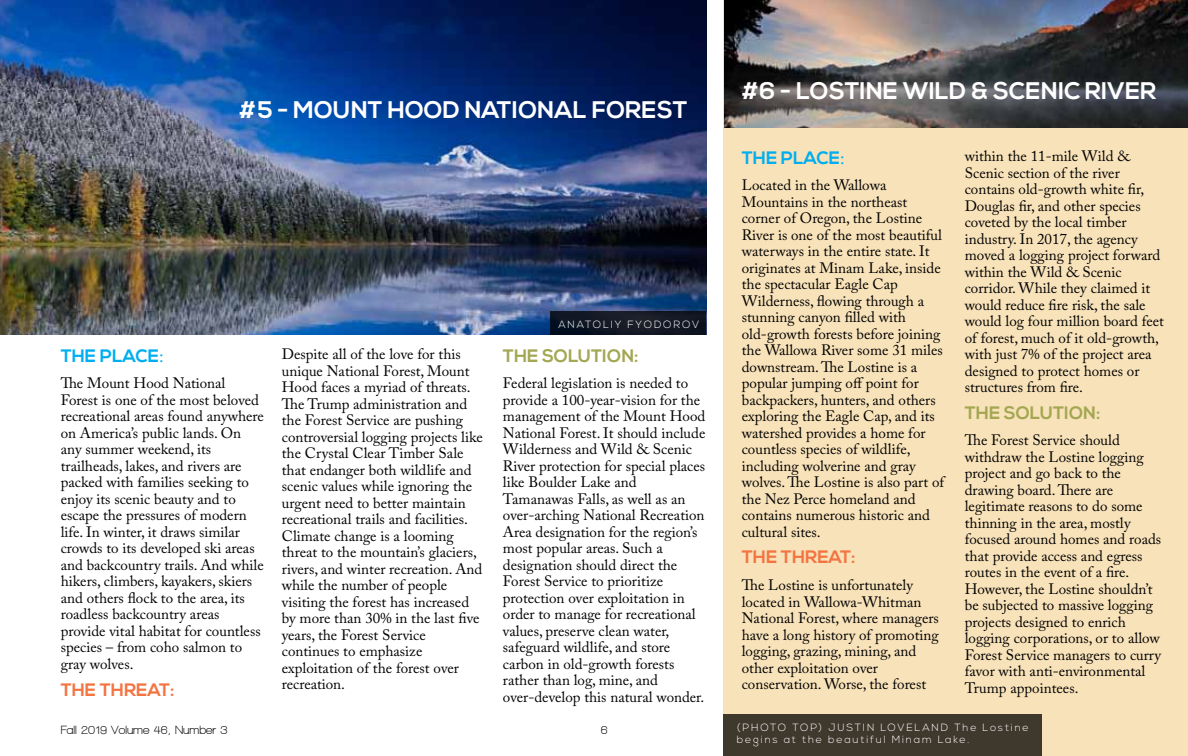
<style>
.page{position:relative;width:1188px;height:756px;background:#fff}
.page>*{position:absolute;margin:0;border:0;box-sizing:border-box;transform-origin:0 0}
.t1{font:700 24px "Nexa";color:#fff}
.t2{font:700 18px "Nexa";color:#a3a752}
.t3{font:700 18px "Nexa";color:#f37441}
.t4{font:700 18px "Nexa";color:#00aeef}
.t5{font:15px/16.5px "Adobe Caslon Pro";color:#000}
.t6{font:700 12px "Walkway";color:#000}
.t7{font:300 10.5px/12px "Nexa";letter-spacing:.175em;color:#fff}
.s1{font-family:"Adobe Caslon Pro";font-weight:400}
</style>
<div class="page">
<img style="left:0;top:0;width:706px;height:335px">
<div style="left:550px;top:311px;width:156px;height:24px;background:linear-gradient(to right,#0c1625,#181925)"></div>
<div style="left:724px;top:0;width:464px;height:756px;background:#f8e2b9"></div>
<img style="left:724px;top:0;width:464px;height:127px">
<div style="left:724px;top:715px;width:318px;height:41px;background:#3e382d"></div>
<h1 class="t1" style="left:240px;top:96px;width:450px">#5 - MOUNT HOOD NATIONAL FOREST</h1>
<p class="t4" style="left:61px;top:345px;width:104px">THE PLACE<span class="s1">:</span></p>
<p class="t5" style="left:61px;top:375px;width:205px">The Mount Hood National<br>Forest is one of the most beloved recreational areas found anywhere on America’s public lands. On any summer weekend, its trailheads, lakes, and rivers are packed with families seeking to enjoy its scenic beauty and to escape the pressures of modern life. In winter, it draws similar crowds to its developed ski areas and backcountry trails. And while hikers, climbers, kayakers, skiers and others flock to the area, its roadless backcountry areas provide vital habitat for countless species – from coho salmon to gray wolves.</p>
<p class="t3" style="left:61px;top:679px;width:115px">THE THREAT:</p>
<p class="t7" style="left:558px;top:318px;width:142px">Anatoliy Fyodorov</p>
<p class="t5" style="left:282px;top:346px;width:203px">Despite all of the love for this unique National Forest, Mount<br>Hood faces a myriad of threats.<br>The Trump administration and the Forest Service are pushing controversial logging projects like the Crystal Clear Timber Sale that endanger both wildlife and scenic values while ignoring the urgent need to better maintain recreational trails and facilities.<br>Climate change is a looming threat to the mountain’s glaciers, rivers, and winter recreation. And while the number of people visiting the forest has increased by more than 30% in the last five years, the Forest Service continues to emphasize exploitation of the forest over recreation.</p>
<p class="t2" style="left:503px;top:345px;width:137px">THE SOLUTION:</p>
<p class="t5" style="left:503px;top:375px;width:204px">Federal legislation is needed to provide a 100-year-vision for the management of the Mount Hood<br>National Forest. It should include<br>Wilderness and Wild &amp; Scenic<br>River protection for special places like Boulder Lake and<br>Tamanawas Falls, as well as an over-arching National Recreation<br>Area designation for the region’s most popular areas. Such a designation should direct the<br>Forest Service to prioritize protection over exploitation in order to manage for recreational values, preserve clean water, safeguard wildlife, and store carbon in old-growth forests rather than log, mine, and over-develop this natural wonder.</p>
<p class="t6" style="left:61px;top:724px;width:168px">Fall 2019 Volume 46, Number 3</p>
<p class="t6" style="left:601px;top:724px;width:9px">6</p>
<h1 class="t1" style="left:742px;top:77px;width:416px">#6 - LOSTINE WILD &amp; SCENIC RIVER</h1>
<p class="t5" style="left:965px;top:148px;width:201px">within the 11-mile Wild &amp;<br>Scenic section of the river contains old-growth white fir,<br>Douglas fir, and other species coveted by the local timber industry. In 2017, the agency moved a logging project forward within the Wild &amp; Scenic corridor. While they claimed it would reduce fire risk, the sale would log four million board feet of forest, much of it old-growth, with just 7% of the project area designed to protect homes or structures from fire.</p>
<p class="t2" style="left:965px;top:402px;width:137px">THE SOLUTION:</p>
<p class="t5" style="left:965px;top:432px;width:198px">The Forest Service should withdraw the Lostine logging project and go back to the drawing board. There are legitimate reasons to do some thinning in the area, mostly focused around homes and roads that provide access and egress routes in the event of a fire.<br>However, the Lostine shouldn’t be subjected to massive logging projects designed to enrich logging corporations, or to allow<br>Forest Service managers to curry favor with anti-environmental<br>Trump appointees.</p>
<p class="t7" style="left:737px;top:722px;width:293px">(Photo Top) Justin Loveland The Lostine begins at the beautiful Minam Lake.</p>
<p class="t4" style="left:742px;top:147px;width:104px">THE PLACE<span class="s1">:</span></p>
<p class="t5" style="left:742px;top:177px;width:204px">Located in the Wallowa<br>Mountains in the northeast corner of Oregon, the Lostine<br>River is one of the most beautiful waterways in the entire state. It originates at Minam Lake, inside the spectacular Eagle Cap<br>Wilderness, flowing through a stunning canyon filled with old-growth forests before joining the Wallowa River some 31 miles downstream. The Lostine is a popular jumping off point for backpackers, hunters, and others exploring the Eagle Cap, and its watershed provides a home for countless species of wildlife, including wolverine and gray wolves. The Lostine is also part of the Nez Perce homeland and contains numerous historic and cultural sites.</p>
<p class="t3" style="left:742px;top:547px;width:115px">THE THREAT:</p>
<p class="t5" style="left:742px;top:577px;width:199px">The Lostine is unfortunately located in Wallowa-Whitman<br>National Forest, where managers have a long history of promoting logging, grazing, mining, and other exploitation over conservation. Worse, the forest</p>
</div>
